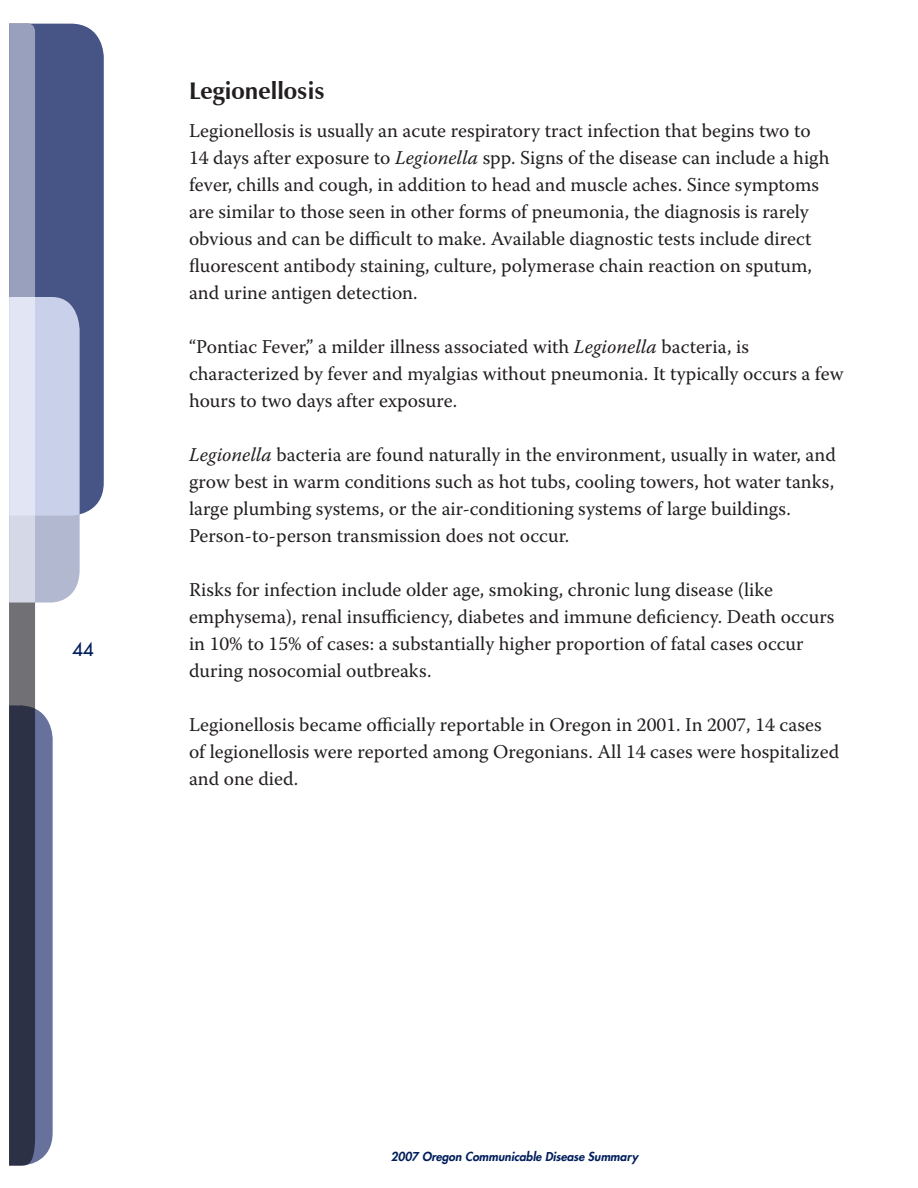
<style>
.page{position:relative;width:918px;height:1188px;background:#fff}
.page>*{position:absolute;margin:0;border:0;box-sizing:border-box;transform-origin:0 0}
.t1{font:700 24px "Zapf Humanist 601 BT";color:#231f20}
.text{font:19.5px/27px "Warnock Pro";color:#231f20}
.t2{font:18px "Futura LT";color:#001e5b;scale:1.05 1}
.t3{font:italic 800 12px "Futura LT";color:#001e5b}
.s1{font-style:italic}
</style>
<div class="page">
<svg style="left:9px;top:23px;width:95px;height:492px;background:#515e8d"></svg>
<svg style="left:9px;top:24px;width:71px;height:1142px"></svg>
<p class="t2" style="left:72px;top:638px;width:22px">44</p>
<p class="t1" style="left:189px;top:76px;width:137px">Legionellosis</p>
<p class="text" style="left:189px;top:117px;width:642px">Legionellosis is usually an acute respiratory tract infection that begins two to 14 days after exposure to <span class="s1">Legionella</span> spp. Signs of the disease can include a high fever, chills and cough, in addition to head and muscle aches. Since symptoms are similar to those seen in other forms of pneumonia, the diagnosis is rarely obvious and can be difficult to make. Available diagnostic tests include direct fluorescent antibody staining, culture, polymerase chain reaction on sputum, and urine antigen detection.</p>
<p class="text" style="left:189px;top:333px;width:656px">“Pontiac Fever,” a milder illness associated with <span class="s1">Legionella</span> bacteria, is characterized by fever and myalgias without pneumonia. It typically occurs a few hours to two days after exposure.</p>
<p class="text" style="left:189px;top:441px;width:648px"><span class="s1">Legionella</span> bacteria are found naturally in the environment, usually in water, and grow best in warm conditions such as hot tubs, cooling towers, hot water tanks, large plumbing systems, or the air-conditioning systems of large buildings.<br>Person-to-person transmission does not occur.</p>
<p class="text" style="left:189px;top:576px;width:647px">Risks for infection include older age, smoking, chronic lung disease (like emphysema), renal insufficiency, diabetes and immune deficiency. Death occurs in 10% to 15% of cases: a substantially higher proportion of fatal cases occur during nosocomial outbreaks.</p>
<p class="text" style="left:189px;top:711px;width:652px">Legionellosis became officially reportable in Oregon in 2001. In 2007, 14 cases of legionellosis were reported among Oregonians. All 14 cases were hospitalized and one died.</p>
<p class="t3" style="left:391px;top:1149px;width:249px">2007 Oregon Communicable Disease Summary</p>
</div>
